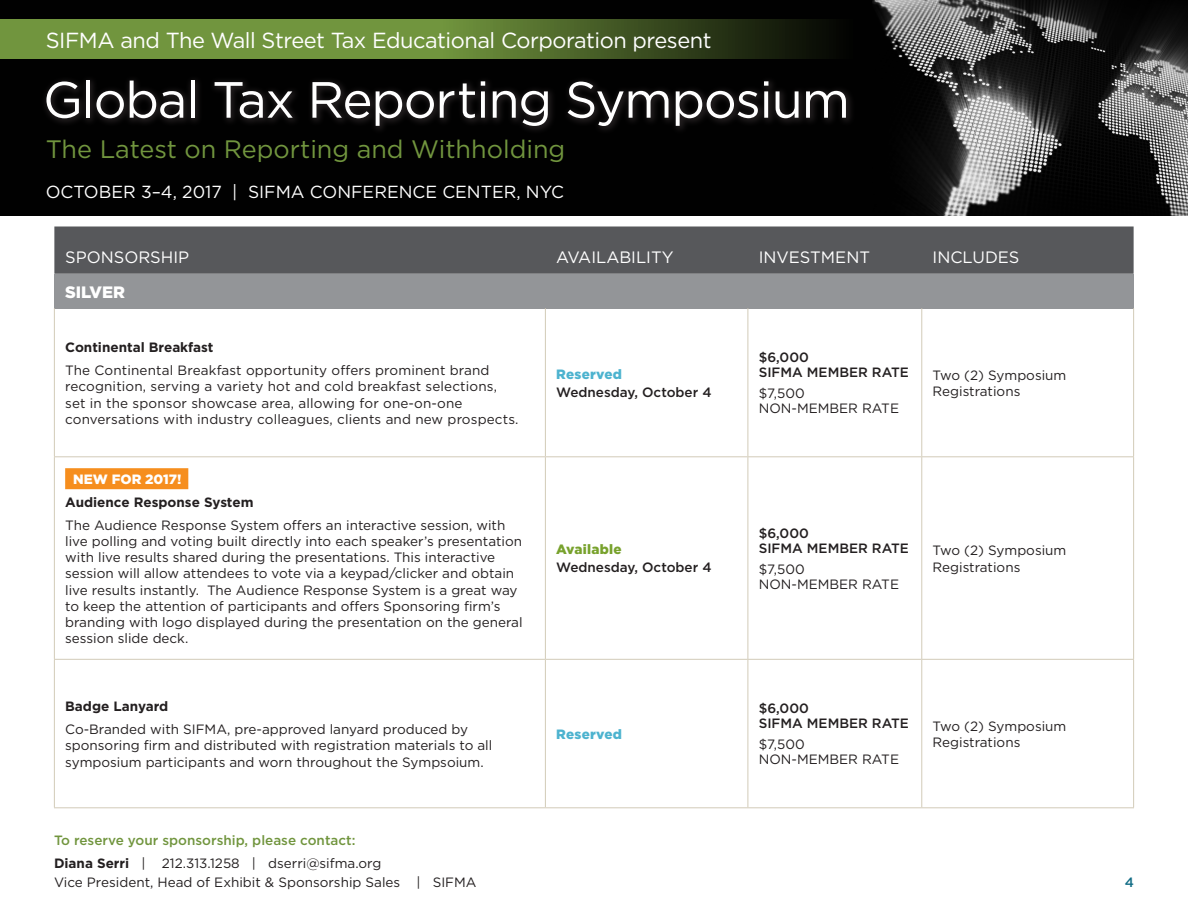
<style>
.page{position:relative;width:1188px;height:918px;background:#fff}
.page>*{position:absolute;margin:0;border:0;box-sizing:border-box;transform-origin:0 0}
.t1{font:50.85px "Gotham";letter-spacing:-.025em;color:#fff}
.t2{font:25.2px "Gotham";color:#71953e}
.t3{font:21.75px "Gotham";letter-spacing:-.02em;color:#fff}
.t4{font:17.55px "Gotham";color:#fff}
.chart__header{font:16.5px "Gotham";color:#fff}
.chart__header-2{font:900 16.5px "Gotham";color:#fff}
.chart__number_of{font:13.5px/16.2px "Gotham";color:#231f20}
.chart_rate_member{font:500 13.5px/15px "Gotham";color:#231f20}
.t5{font:500 13.5px/23px "Gotham";color:#71953e}
.chart_rate_member-2{font:13.5px/15px "Gotham";color:#231f20}
.SPONSOR_TITLE{font:700 13.5px "Gotham";color:#231f20}
.SPONSOR_TITLE-2{font:900 13.5px "Gotham";color:#fff}
.chart_rate_member-3{font:900 13.5px "Gotham";letter-spacing:.02em;color:#4db3cf}
.t6{font:500 13.5px "Gotham";color:#116c85}
.s1{font-weight:900;color:#4db3cf}
.s2{font-weight:900;color:#78a22d}
.s3{font-weight:700;color:#231f20}
.s4{font-weight:400;color:#231f20}
</style>
<div class="page">
<div style="left:0;top:0;width:1188px;height:216px;background:#010101"></div>
<img style="left:873px;top:0;width:315px;height:216px">
<svg style="left:45px;top:80px;width:806px;height:51px"></svg>
<svg style="left:0;top:20px;width:829px;height:39px;background:#587430"></svg>
<div style="left:54px;top:226px;width:1080px;height:48px;background:#57585b"></div>
<div style="left:54px;top:274px;width:1080px;height:34px;background:#939598"></div>
<hr style="left:54px;top:308px;width:1px;height:148px;background:#d2cbb8">
<hr style="left:545px;top:308px;width:1px;height:148px;background:#d2cbb8">
<hr style="left:748px;top:308px;width:1px;height:148px;background:#d2cbb8">
<hr style="left:921px;top:308px;width:1px;height:148px;background:#d2cbb8">
<hr style="left:1133px;top:308px;width:1px;height:148px;background:#d2cbb8">
<hr style="left:54px;top:457px;width:1px;height:202px;background:#d2cbb8">
<hr style="left:545px;top:457px;width:1px;height:202px;background:#d2cbb8">
<hr style="left:748px;top:457px;width:1px;height:202px;background:#d2cbb8">
<hr style="left:921px;top:457px;width:1px;height:202px;background:#d2cbb8">
<hr style="left:1133px;top:457px;width:1px;height:202px;background:#d2cbb8">
<hr style="left:54px;top:660px;width:1px;height:147px;background:#d2cbb8">
<hr style="left:545px;top:660px;width:1px;height:147px;background:#d2cbb8">
<hr style="left:748px;top:660px;width:1px;height:147px;background:#d2cbb8">
<hr style="left:921px;top:660px;width:1px;height:147px;background:#d2cbb8">
<hr style="left:1133px;top:660px;width:1px;height:147px;background:#d2cbb8">
<hr style="left:54px;top:807px;width:491px;height:1px;background:#d2cbb8">
<hr style="left:545px;top:807px;width:203px;height:1px;background:#d2cbb8">
<hr style="left:748px;top:807px;width:174px;height:1px;background:#d2cbb8">
<hr style="left:922px;top:807px;width:212px;height:1px;background:#d2cbb8">
<hr style="left:54px;top:456px;width:491px;height:1px;background:#d2cbb8">
<hr style="left:545px;top:456px;width:203px;height:1px;background:#d2cbb8">
<hr style="left:748px;top:456px;width:174px;height:1px;background:#d2cbb8">
<hr style="left:922px;top:456px;width:212px;height:1px;background:#d2cbb8">
<hr style="left:54px;top:659px;width:491px;height:1px;background:#d2cbb8">
<hr style="left:545px;top:659px;width:203px;height:1px;background:#d2cbb8">
<hr style="left:748px;top:659px;width:174px;height:1px;background:#d2cbb8">
<hr style="left:922px;top:659px;width:212px;height:1px;background:#d2cbb8">
<div style="left:65px;top:468px;width:123px;height:21px;background:#f68e1e"></div>
<h3 class="t3" style="left:46px;top:26px;width:667px">SIFMA and The Wall Street Tax Educational Corporation present</h3>
<h1 class="t1" style="left:43px;top:67px;width:809px">Global Tax Reporting Symposium</h1>
<h2 class="t2" style="left:46px;top:133px;width:521px">The Latest on Reporting and Withholding</h2>
<p class="t4" style="left:46px;top:180px;width:520px">OCTOBER 3–4, 2017 | SIFMA CONFERENCE CENTER, NYC</p>
<p class="chart__header" style="left:65px;top:247px;width:126px">SPONSORSHIP</p>
<p class="chart__header" style="left:556px;top:247px;width:119px">AVAILABILITY</p>
<p class="chart__header" style="left:759px;top:247px;width:113px">INVESTMENT</p>
<p class="chart__header" style="left:933px;top:247px;width:88px">INCLUDES</p>
<p class="chart__header-2" style="left:65px;top:281px;width:61px">SILVER</p>
<p class="SPONSOR_TITLE" style="left:65px;top:338px;width:150px">Continental Breakfast</p>
<p class="chart__number_of" style="left:65px;top:362px;width:455px">The Continental Breakfast opportunity offers prominent brand recognition, serving a variety hot and cold breakfast selections, set in the sponsor showcase area, allowing for one-on-one conversations with industry colleagues, clients and new prospects.</p>
<p class="chart_rate_member" style="left:556px;top:365px;width:157px;line-height:18px"><span class="s1">Reserved<br></span>Wednesday, October 4</p>
<p class="SPONSOR_TITLE-2" style="left:73px;top:470px;width:110px">NEW FOR 2017!</p>
<p class="SPONSOR_TITLE" style="left:65px;top:493px;width:190px">Audience Response System</p>
<p class="chart__number_of" style="left:65px;top:517px;width:459px">The Audience Response System offers an interactive session, with live polling and voting built directly into each speaker’s presentation with live results shared during the presentations. This interactive session will allow attendees to vote via a keypad/clicker and obtain live results instantly. The Audience Response System is a great way to keep the attention of participants and offers Sponsoring firm’s branding with logo displayed during the presentation on the general session slide deck.</p>
<p class="chart_rate_member" style="left:556px;top:541px;width:157px;line-height:18px"><span class="s2">Available<br></span>Wednesday, October 4</p>
<p class="SPONSOR_TITLE" style="left:65px;top:698px;width:105px">Badge Lanyard</p>
<p class="chart__number_of" style="left:65px;top:721px;width:429px">Co-Branded with SIFMA, pre-approved lanyard produced by sponsoring firm and distributed with registration materials to all symposium participants and worn throughout the Sympsoium.</p>
<p class="chart_rate_member-3" style="left:556px;top:725px;width:67px">Reserved</p>
<p class="t5" style="left:54px;top:828px;width:329px">To reserve your sponsorship, please contact:<br><span class="s3">Diana Serri</span> <span class="s4">| 212.313.1258 | dserri@sifma.org</span></p>
<p class="chart__number_of" style="left:54px;top:874px;width:424px">Vice President, Head of Exhibit &amp; Sponsorship Sales | SIFMA</p>
<p class="chart_rate_member" style="left:759px;top:350px;width:152px">$6,000<br>SIFMA MEMBER RATE</p>
<p class="chart_rate_member-2" style="left:759px;top:386px;width:142px">$7,500<br>NON-MEMBER RATE</p>
<p class="chart__number_of" style="left:933px;top:367px;width:135px">Two (2) Symposium<br>Registrations</p>
<p class="chart_rate_member" style="left:759px;top:526px;width:152px">$6,000<br>SIFMA MEMBER RATE</p>
<p class="chart_rate_member-2" style="left:759px;top:561px;width:142px">$7,500<br>NON-MEMBER RATE</p>
<p class="chart__number_of" style="left:933px;top:542px;width:135px">Two (2) Symposium<br>Registrations</p>
<p class="chart_rate_member" style="left:759px;top:701px;width:152px">$6,000<br>SIFMA MEMBER RATE</p>
<p class="chart_rate_member-2" style="left:759px;top:737px;width:142px">$7,500<br>NON-MEMBER RATE</p>
<p class="chart__number_of" style="left:933px;top:718px;width:135px">Two (2) Symposium<br>Registrations</p>
<p class="t6" style="left:1125px;top:874px;width:11px">4</p>
</div>
